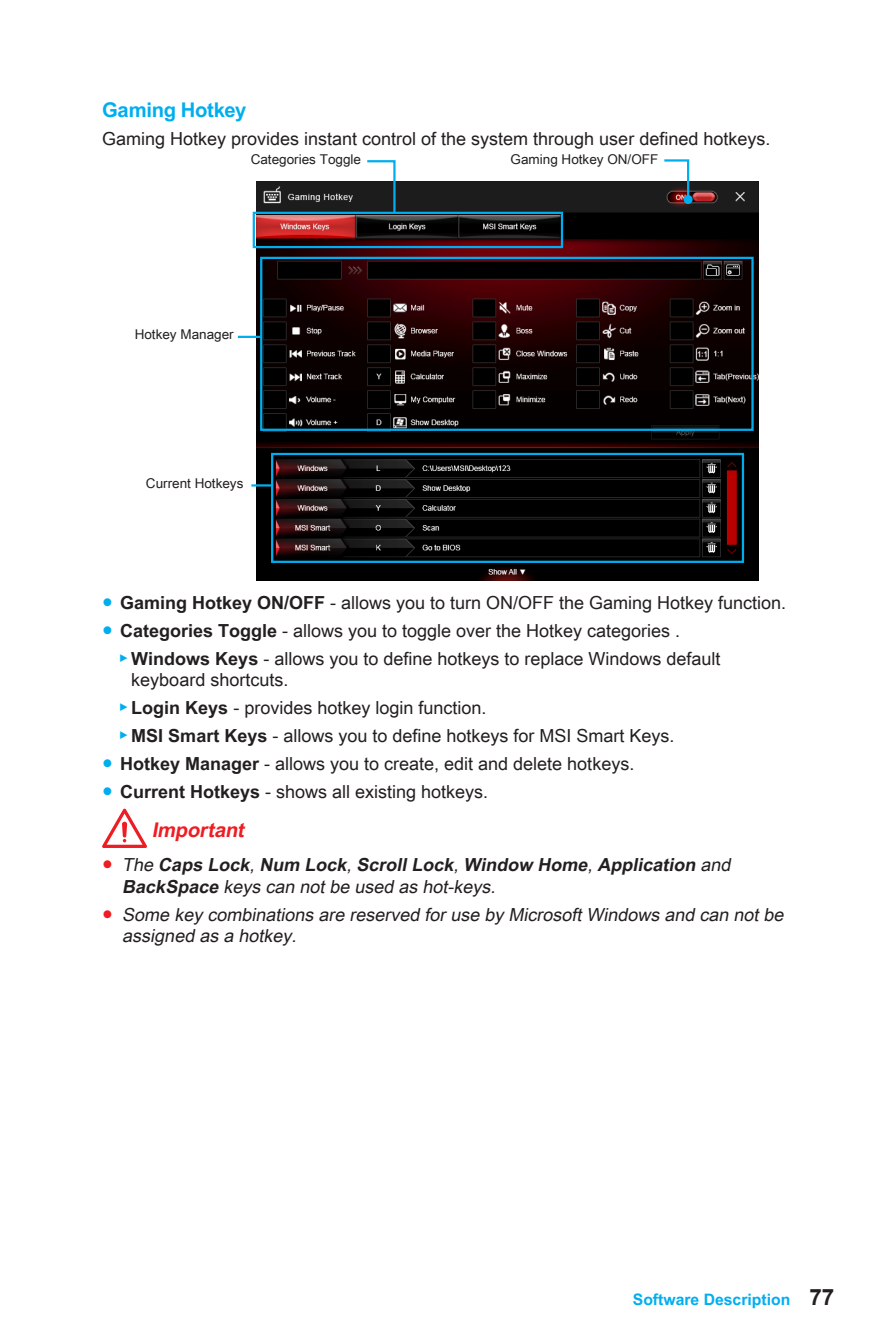
<style>
.page{position:relative;width:893px;height:1340px;background:#fff}
.page>*{position:absolute;margin:0;border:0;box-sizing:border-box;transform-origin:0 0}
.t1{font:700 20.25px "Arial Unicode MS";letter-spacing:-.015em;color:#00aeef}
.t2{font:italic 700 20.25px "Arial Unicode MS";color:#ee1d23}
.t3{font:18px/27.9px "Arial Unicode MS";color:#231f20}
.t4{font:italic 700 18px/21.6px "Arial Unicode MS";color:#231f20}
.t5{font:italic 18px/21.6px "Arial Unicode MS";color:#231f20}
.t6{font:700 15.75px "Arial Unicode MS";color:#00aeef}
.t7{font:13.5px "Arial Unicode MS";color:#231f20}
.s1{color:#00aeef}
.s2{font-weight:700}
.s3{font-weight:400;font-style:normal;color:#ee1d23}
.s4{font-weight:400}
.s5{font-style:normal;color:#ee1d23}
.s6{font-family:"Arial";font-size:22.5px;color:#231f20}
</style>
<div class="page">
<img style="left:256px;top:182px;width:502px;height:398px">
<svg style="left:662px;top:159px;width:28px;height:43px"></svg>
<div style="left:684px;top:195px;width:9px;height:9px;background:#00aeef;border-radius:50%"></div>
<hr style="left:238px;top:336px;width:23px;height:2px;background:#00aeef">
<hr style="left:251px;top:484px;width:22px;height:2px;background:#00aeef">
<div style="left:253px;top:212px;width:310px;height:36px;border:2px solid #00aeef"></div>
<div style="left:260px;top:257px;width:494px;height:174px;border:2px solid #00aeef"></div>
<div style="left:271px;top:453px;width:473px;height:110px;border:2px solid #00aeef"></div>
<svg style="left:365px;top:160px;width:32px;height:55px"></svg>
<svg style="left:102px;top:808px;width:45px;height:40px"></svg>
<p class="t1" style="left:102px;top:95px;width:146px">Gaming Hotkey</p>
<p class="t3" style="left:102px;top:124px;width:670px">Gaming Hotkey provides instant control of the system through user defined hotkeys.</p>
<p class="t7" style="left:251px;top:150px;width:112px">Categories Toggle</p>
<p class="t7" style="left:511px;top:150px;width:149px">Gaming Hotkey ON/OFF</p>
<p class="t7" style="left:135px;top:325px;width:101px">Hotkey Manager</p>
<p class="t7" style="left:146px;top:473px;width:99px">Current Hotkeys</p>
<p class="t3" style="left:102px;top:588px;width:686px"><span class="s1">●</span> <span class="s2">Gaming Hotkey ON/OFF</span> - allows you to turn ON/OFF the Gaming Hotkey function.</p>
<p class="t3" style="left:118px;top:616px;width:604px;text-indent:-16px"><span class="s1">●</span> <span class="s2">Categories Toggle</span> - allows you to toggle over the Hotkey categories . <span class="s1">▶</span><span class="s2">Windows Keys</span> - allows you to define hotkeys to replace Windows default</p>
<p class="t3" style="left:118px;top:665px;width:558px;text-indent:14px">keyboard shortcuts.<br><span class="s1">▶</span><span class="s2">Login Keys</span> - provides hotkey login function.<br><span class="s1">▶</span> <span class="s2">MSI Smart Keys</span> - allows you to define hotkeys for MSI Smart Keys.</p>
<p class="t3" style="left:102px;top:749px;width:534px"><span class="s1">●</span> <span class="s2">Hotkey Manager</span> - allows you to create, edit and delete hotkeys.</p>
<p class="t3" style="left:102px;top:777px;width:388px"><span class="s1">●</span> <span class="s2">Current Hotkeys</span> - shows all existing hotkeys.</p>
<p class="t2" style="left:152px;top:814px;width:99px">Important</p>
<p class="t4" style="left:122px;top:854px;width:614px;text-indent:-20px"><span class="s3">●</span> <span class="s4">The</span> Caps Lock<span class="s4">,</span>Num Lock<span class="s4">,</span>ScrollLock<span class="s4">,</span>Window Home<span class="s4">,</span>Application <span class="s4">and<br></span>BackSpace <span class="s4">keys can notbe used as hot-keys.</span></p>
<p class="t5" style="left:122px;top:903px;width:667px;text-indent:-20px"><span class="s5">●</span> Some key combinations are reserved foruse by MicrosoftWindows and can notbe assigned as a hotkey.</p>
<p class="t6" style="left:633px;top:1287px;width:203px">Software Description <span class="s6">77</span></p>
</div>
